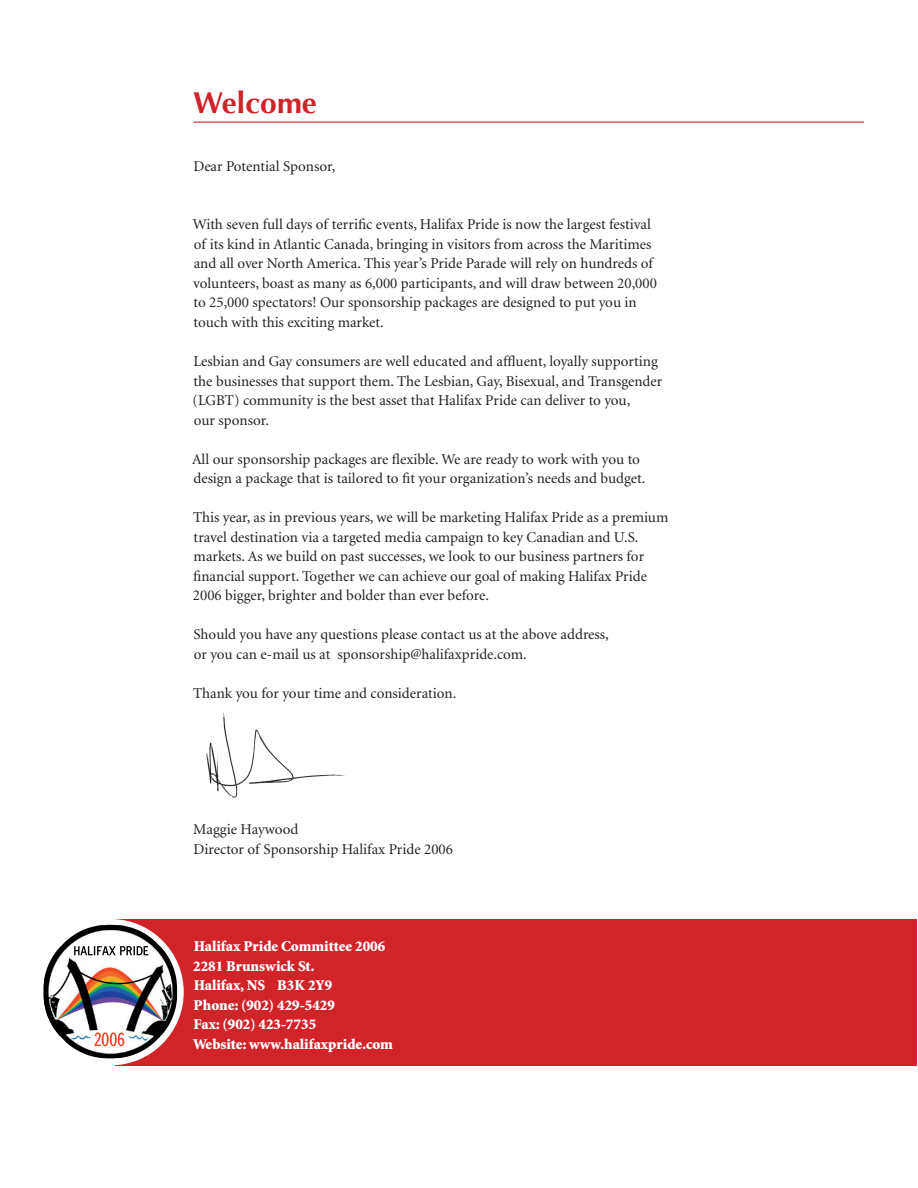
<style>
.page{position:relative;width:918px;height:1188px;background:#fff}
.page>*{position:absolute;margin:0;border:0;box-sizing:border-box;transform-origin:0 0}
.t1{font:700 30px "Optima";color:#d1232a}
.t2{font:15px/19.5px "Minion";color:#231f20}
.t3{font:900 15px/19.5px "Minion";color:#fff}
</style>
<div class="page">
<div style="left:115px;top:919px;width:802px;height:146px;background:#d1232a"></div>
<hr style="left:193px;top:122px;width:671px;height:1px;background:#d1232a">
<svg style="left:37px;top:919px;width:147px;height:146px"></svg>
<img style="left:72px;top:1038px;width:86px;height:21px">
<img style="left:94px;top:1038px;width:30px;height:8px">
<img style="left:206px;top:713px;width:146px;height:85px">
<h1 class="t1" style="left:193px;top:85px;width:125px">Welcome</h1>
<p class="t2" style="left:193px;top:157px;width:143px">Dear Potential Sponsor,</p>
<p class="t2" style="left:193px;top:216px;width:466px">With seven full days of terrific events, Halifax Pride is now the largest festival of its kind in Atlantic Canada, bringing in visitors from across the Maritimes and all over North America. This year’s Pride Parade will rely on hundreds of volunteers, boast as many as 6,000 participants, and will draw between 20,000 to 25,000 spectators! Our sponsorship packages are designed to put you in touch with this exciting market.</p>
<p class="t2" style="left:193px;top:352px;width:471px">Lesbian and Gay consumers are well educated and affluent, loyally supporting the businesses that support them. The Lesbian, Gay, Bisexual, and Transgender (LGBT) community is the best asset that Halifax Pride can deliver to you,<br>our sponsor.</p>
<p class="t2" style="left:192px;top:450px;width:455px">All our sponsorship packages are flexible. We are ready to work with you to design a package that is tailored to fit your organization’s needs and budget.</p>
<p class="t2" style="left:193px;top:508px;width:477px">This year, as in previous years, we will be marketing Halifax Pride as a premium travel destination via a targeted media campaign to key Canadian and U.S. markets. As we build on past successes, we look to our business partners for financial support. Together we can achieve our goal of making Halifax Pride 2006 bigger, brighter and bolder than ever before.</p>
<p class="t2" style="left:193px;top:625px;width:417px">Should you have any questions please contact us at the above address, or you can e-mail us at sponsorship@halifaxpride.com.</p>
<p class="t2" style="left:193px;top:684px;width:265px">Thank you for your time and consideration.</p>
<p class="t2" style="left:193px;top:820px;width:261px">Maggie Haywood<br>Director of Sponsorship Halifax Pride 2006</p>
<p class="t3" style="left:193px;top:937px;width:201px">Halifax Pride Committee 2006<br>2281 Brunswick St.<br>Halifax, NS B3K 2Y9<br>Phone: (902) 429-5429<br>Fax: (902) 423-7735<br>Website: www.halifaxpride.com</p>
</div>
